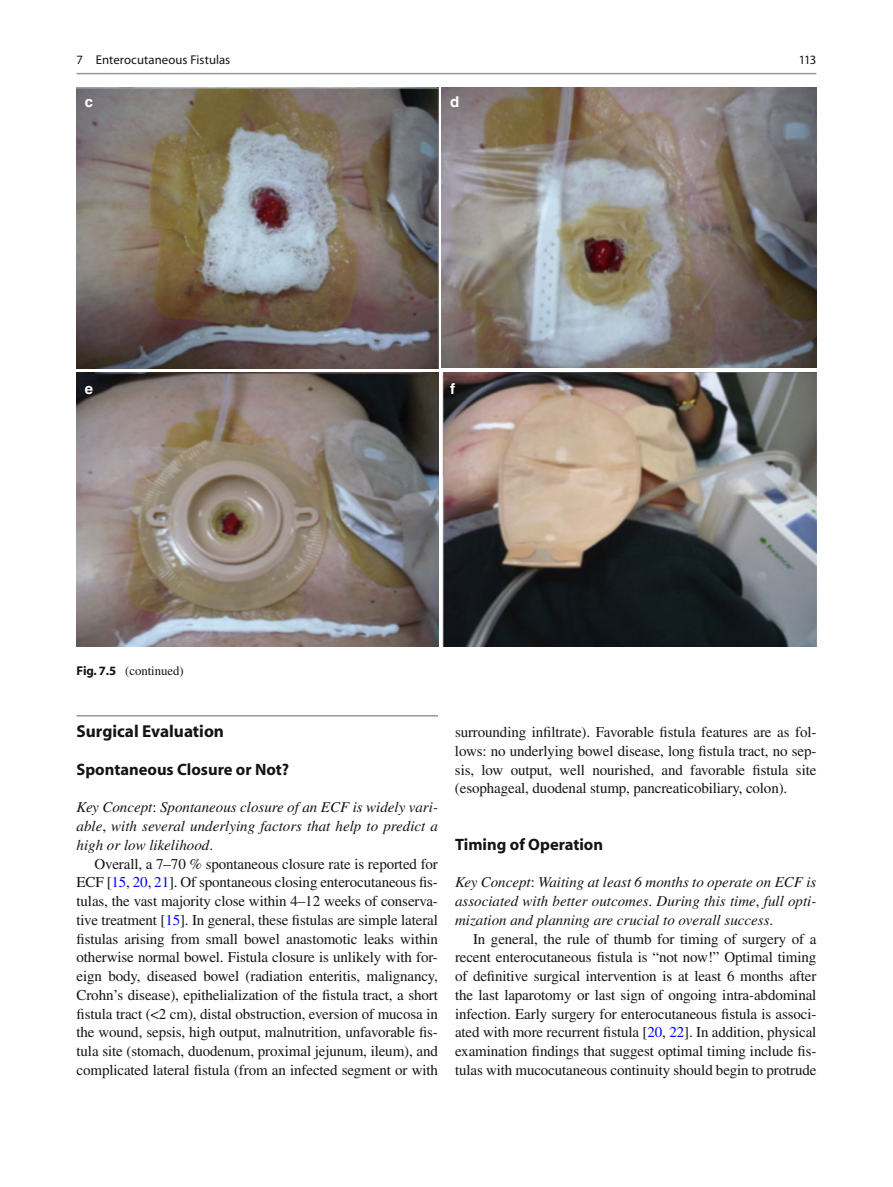
<style>
.page{position:relative;width:893px;height:1187px;background:#fff}
.page>*{position:absolute;margin:0;border:0;box-sizing:border-box;transform-origin:0 0}
.t1{font:700 17.25px "Myriad";color:#131413}
.t2{font:700 16.5px "Myriad";color:#131413}
.t3{font:15px/18.8px "Times";letter-spacing:-.01em;color:#131413;text-align:justify}
.t4{font:italic 15px/18.8px "Times";color:#131413;text-align:justify}
.t5{font:700 15px "Helvetica";color:#fff}
.t6{font:12.75px "Myriad";color:#131413}
.t7{font:12.75px "Times";color:#131413}
.s1{font-family:"Myriad";font-weight:700}
.s2{font-style:normal}
.s3{color:#00f}
</style>
<div class="page">
<hr style="left:77px;top:715px;width:361px;height:1px;background:#989898">
<img style="left:76px;top:88px;width:362px;height:280px">
<img style="left:442px;top:88px;width:375px;height:280px">
<img style="left:76px;top:373px;width:362px;height:273px">
<img style="left:442px;top:373px;width:375px;height:273px">
<hr style="left:77px;top:73px;width:739px;height:1px;background:#989898">
<p class="t6" style="left:77px;top:55px;width:155px">7 Enterocutaneous Fistulas</p>
<p class="t5" style="left:85px;top:93px;width:10px">c</p>
<p class="t5" style="left:450px;top:93px;width:11px">d</p>
<p class="t5" style="left:85px;top:380px;width:10px">e</p>
<p class="t5" style="left:450px;top:380px;width:6px">f</p>
<p class="t7" style="left:77px;top:666px;width:109px"><span class="s1">Fig. 7.5</span> (continued)</p>
<p class="t6" style="left:799px;top:55px;width:19px">113</p>
<p class="t1" style="left:77px;top:725px;width:149px">Surgical Evaluation</p>
<p class="t2" style="left:77px;top:763px;width:214px">Spontaneous Closure or Not?</p>
<p class="t4" style="left:77px;top:799px;width:363px">Key Concept <span class="s2">:</span> Spontaneous closure of an ECF is widely vari&shy;able <span class="s2">,</span> with several underlying factors that help to predict a high or low likelihood <span class="s2">.</span></p>
<p class="t3" style="left:77px;top:855px;width:363px;text-indent:18px">Overall, a 7–70 % spontaneous closure rate is reported for ECF [ <span class="s3">15</span> , <span class="s3">20</span> , <span class="s3">21</span> ]. Of spontaneous closing enterocutaneous fis&shy;tulas, the vast majority close within 4–12 weeks of conserva&shy;tive treatment [ <span class="s3">15</span> ]. In general, these fistulas are simple lateral fistulas arising from small bowel anastomotic leaks within otherwise normal bowel. Fistula closure is unlikely with for&shy;eign body, diseased bowel (radiation enteritis, malignancy, Crohn’s disease), epithelialization of the fistula tract, a short fistula tract (&lt;2 cm), distal obstruction, eversion of mucosa in the wound, sepsis, high output, malnutrition, unfavorable fis&shy;tula site (stomach, duodenum, proximal jejunum, ileum), and complicated lateral fistula (from an infected segment or with</p>
<p class="t3" style="left:455px;top:724px;width:363px">surrounding infiltrate). Favorable fistula features are as fol&shy;lows: no underlying bowel disease, long fistula tract, no sep&shy;sis, low output, well nourished, and favorable fistula site (esophageal, duodenal stump, pancreaticobiliary, colon).</p>
<p class="t2" style="left:455px;top:838px;width:150px">Timing of Operation</p>
<p class="t4" style="left:455px;top:874px;width:363px">Key Concept <span class="s2">:</span> Waiting at least 6 months to operate on ECF is associated with better outcomes <span class="s2">.</span> During this time <span class="s2">,</span> full opti&shy;mization and planning are crucial to overall success <span class="s2">.</span></p>
<p class="t3" style="left:455px;top:930px;width:363px;text-indent:18px">In general, the rule of thumb for timing of surgery of a recent enterocutaneous fistula is “not now!” Optimal timing of definitive surgical intervention is at least 6 months after the last laparotomy or last sign of ongoing intra-abdominal infection. Early surgery for enterocutaneous fistula is associ&shy;ated with more recurrent fistula [ <span class="s3">20</span> , <span class="s3">22</span> ]. In addition, physical examination findings that suggest optimal timing include fis&shy;tulas with mucocutaneous continuity should begin to protrude</p>
</div>
